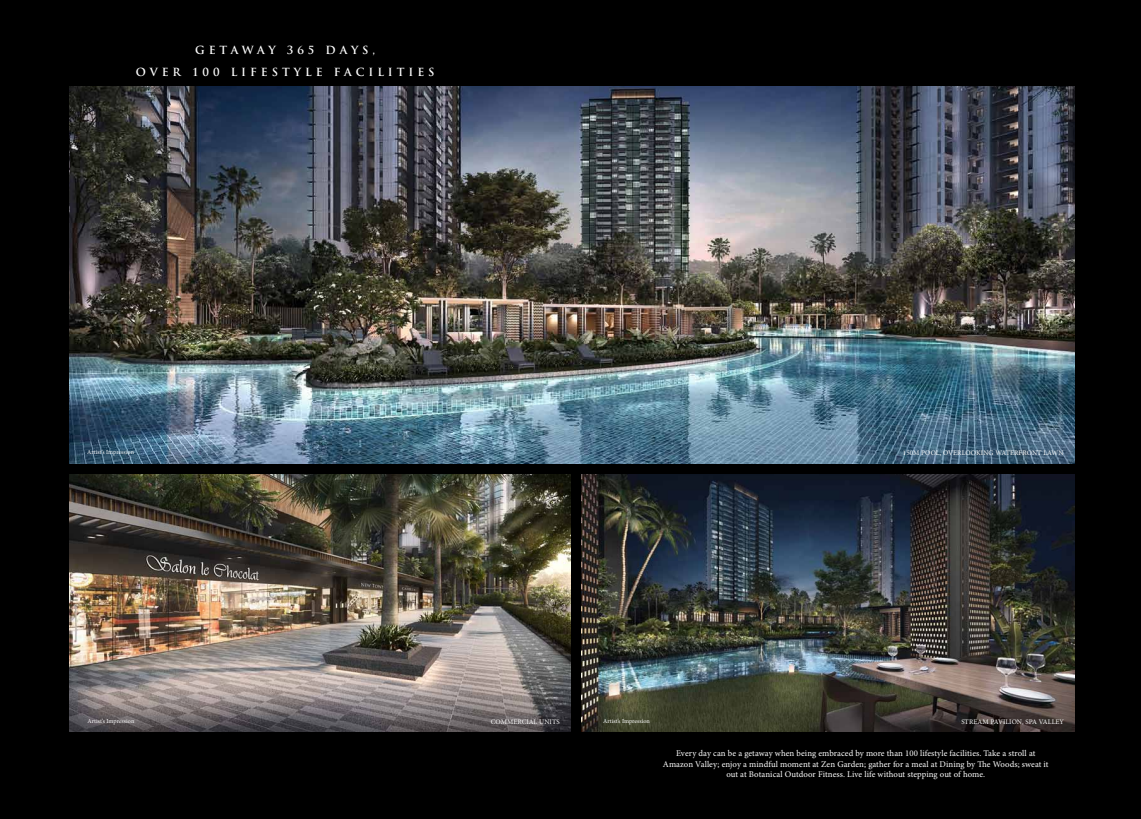
<style>
.page{position:relative;width:1141px;height:819px;background:#000}
.page>*{position:absolute;margin:0;border:0;box-sizing:border-box;transform-origin:0 0}
.t1{font:700 10.94px/21.9px "Trajan Pro";letter-spacing:.36em;color:#fff;text-align:center}
.t2{font:8.75px/10.5px "Minion Pro";letter-spacing:.01em;color:#fff;text-align:center}
.t3{font:7px "Minion Pro";letter-spacing:.01em;color:#fff}
.t4{font:6.12px "Minion Pro";letter-spacing:.005em;color:#fff}
</style>
<div class="page">
<img style="left:70px;top:86px;width:1005px;height:377px">
<img style="left:581px;top:474px;width:494px;height:257px">
<img style="left:70px;top:474px;width:500px;height:257px">
<p class="t1" style="left:136px;top:39px;width:300px">GETAWAY 365 DAYS,<br>OVER 100 LIFESTYLE FACILITIES</p>
<p class="t4" style="left:87px;top:448px;width:48px">Artist’s Impression</p>
<p class="t3" style="left:903px;top:448px;width:162px">150M POOL, OVERLOOKING WATERFRONT LAWN</p>
<p class="t4" style="left:88px;top:716px;width:48px">Artist’s Impression</p>
<p class="t3" style="left:491px;top:717px;width:71px">COMMERCIAL UNITS</p>
<p class="t3" style="left:961px;top:717px;width:104px">STREAM PAVILION, SPA VALLEY</p>
<p class="t4" style="left:603px;top:716px;width:48px">Artist’s Impression</p>
<p class="t2" style="left:663px;top:748px;width:387px">Every day can be a getaway when being embraced by more than 100 lifestyle facilities. Take a stroll at<br>Amazon Valley; enjoy a mindful moment at Zen Garden; gather for a meal at Dining by The Woods; sweat it out at Botanical Outdoor Fitness. Live life without stepping out of home.</p>
</div>
